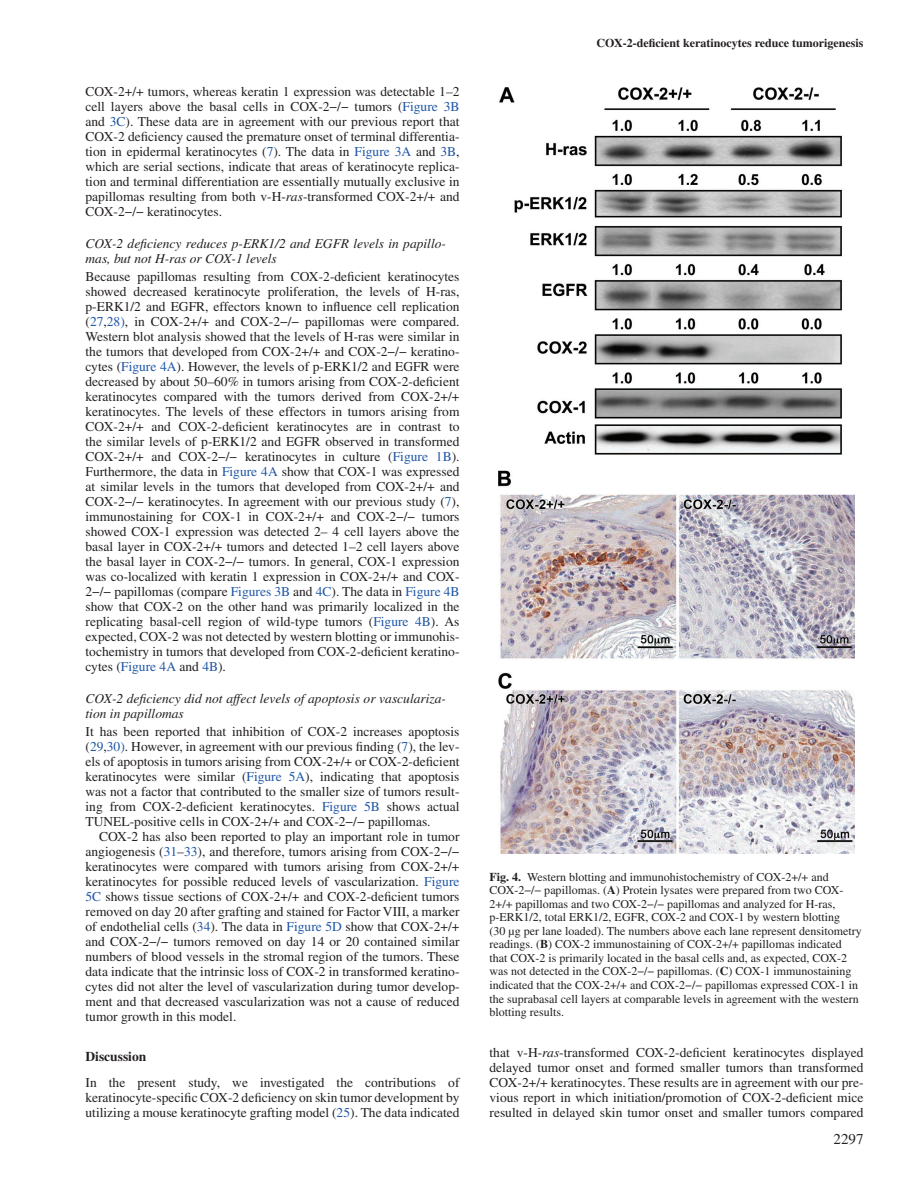
<style>
.page{position:relative;width:919px;height:1187px;background:#fff}
.page>*{position:absolute;margin:0;border:0;box-sizing:border-box;transform-origin:0 0}
.t1{font:15px "Times LT Std";color:#231f20}
.t2{font:13.5px/15px "Times LT Std";color:#231f20;text-align:justify}
.t3{font:italic 13.5px/15px "Times LT Std";color:#231f20}
.t4{font:12px/13.5px "Times LT Std";color:#231f20}
.t5{font:700 12px "Times LT Std";color:#231f20}
.s1{color:#1e56a6}
.s2{font-style:italic}
.s3{font-weight:700}
</style>
<div class="page">
<img style="left:498px;top:87px;width:356px;height:766px">
<p class="t2" style="left:85px;top:84px;width:375px">COX-2+/+ tumors, whereas keratin 1 expression was detectable 1–2 cell layers above the basal cells in COX-2−/− tumors (<span class="s1">Figure 3B </span>and <span class="s1">3C</span>). These data are in agreement with our previous report that COX-2 deficiency caused the premature onset of terminal differentia&shy;tion in epidermal keratinocytes (<span class="s1">7</span>). The data in <span class="s1">Figure 3A</span> and <span class="s1">3B</span>, which are serial sections, indicate that areas of keratinocyte replica&shy;tion and terminal differentiation are essentially mutually exclusive in papillomas resulting from both v-H-<span class="s2">ras</span>-transformed COX-2+/+ and COX-2−/− keratinocytes.</p>
<p class="t3" style="left:85px;top:236px;width:362px">COX-2 deficiency reduces p-ERK1/2 and EGFR levels in papillo&shy;mas, but not H-ras or COX-1 levels</p>
<p class="t2" style="left:85px;top:269px;width:375px">Because papillomas resulting from COX-2-deficient keratinocytes showed decreased keratinocyte proliferation, the levels of H-ras, p-ERK1/2 and EGFR, effectors known to influence cell replication (<span class="s1">27</span>,<span class="s1">28)</span>, in COX-2+/+ and COX-2−/− papillomas were compared.<br>Western blot analysis showed that the levels of H-ras were similar in the tumors that developed from COX-2+/+ and COX-2−/− keratino&shy;cytes (<span class="s1">Figure 4A</span>). However, the levels of p-ERK1/2 and EGFR were decreased by about 50–60% in tumors arising from COX-2-deficient keratinocytes compared with the tumors derived from COX-2+/+ keratinocytes. The levels of these effectors in tumors arising from COX-2+/+ and COX-2-deficient keratinocytes are in contrast to the similar levels of p-ERK1/2 and EGFR observed in transformed COX-2+/+ and COX-2−/− keratinocytes in culture (<span class="s1">Figure 1B</span>).<br>Furthermore, the data in <span class="s1">Figure 4A</span> show that COX-1 was expressed at similar levels in the tumors that developed from COX-2+/+ and COX-2−/− keratinocytes. In agreement with our previous study (<span class="s1">7</span>), immunostaining for COX-1 in COX-2+/+ and COX-2−/− tumors showed COX-1 expression was detected 2– 4 cell layers above the basal layer in COX-2+/+ tumors and detected 1–2 cell layers above the basal layer in COX-2−/− tumors. In general, COX-1 expression was co-localized with keratin 1 expression in COX-2+/+ and COX-2−/− papillomas (compare <span class="s1">Figures 3B</span> and <span class="s1">4C</span>). The data in <span class="s1">Figure 4B </span>show that COX-2 on the other hand was primarily localized in the replicating basal-cell region of wild-type tumors (<span class="s1">Figure 4B</span>). As expected, COX-2 was not detected by western blotting or immunohis&shy;tochemistry in tumors that developed from COX-2-deficient keratino&shy;cytes (<span class="s1">Figure 4A</span> and <span class="s1">4B</span>).</p>
<p class="t3" style="left:85px;top:690px;width:362px">COX-2 deficiency did not affect levels of apoptosis or vasculariza&shy;tion in papillomas</p>
<p class="t2" style="left:85px;top:723px;width:375px">It has been reported that inhibition of COX-2 increases apoptosis</p>
<p class="t2" style="left:85px;top:738px;width:375px">(<span class="s1">29</span>,<span class="s1">30)</span>. However, in agreement with our previous finding (<span class="s1">7</span>), the lev-</p>
<p class="t2" style="left:85px;top:753px;width:375px">els of apoptosis in tumors arising from COX-2+/+ or COX-2-deficient</p>
<p class="t2" style="left:85px;top:768px;width:375px">keratinocytes were similar (<span class="s1">Figure 5A</span>), indicating that apoptosis</p>
<p class="t2" style="left:85px;top:783px;width:375px">was not a factor that contributed to the smaller size of tumors result-</p>
<p class="t2" style="left:85px;top:798px;width:375px">ing from COX-2-deficient keratinocytes. <span class="s1">Figure 5B</span> shows actual</p>
<p class="t2" style="left:85px;top:813px;width:346px">TUNEL-positive cells in COX-2+/+ and COX-2−/− papillomas.</p>
<p class="t2" style="left:99px;top:828px;width:362px">COX-2 has also been reported to play an important role in tumor</p>
<p class="t2" style="left:85px;top:843px;width:375px">angiogenesis (<span class="s1">31</span>–<span class="s1">33</span>), and therefore, tumors arising from COX-2−/−</p>
<p class="t2" style="left:85px;top:858px;width:375px">keratinocytes were compared with tumors arising from COX-2+/+</p>
<p class="t2" style="left:85px;top:873px;width:375px">keratinocytes for possible reduced levels of vascularization. <span class="s1">Figure</span></p>
<p class="t2" style="left:85px;top:888px;width:375px"><span class="s1">5C</span> shows tissue sections of COX-2+/+ and COX-2-deficient tumors</p>
<p class="t2" style="left:85px;top:903px;width:375px">removed on day 20 after grafting and stained for Factor VIII, a marker</p>
<p class="t2" style="left:85px;top:918px;width:375px">of endothelial cells (<span class="s1">34</span>). The data in <span class="s1">Figure 5D</span> show that COX-2+/+</p>
<p class="t2" style="left:85px;top:933px;width:375px">and COX-2−/− tumors removed on day 14 or 20 contained similar</p>
<p class="t2" style="left:85px;top:948px;width:375px">numbers of blood vessels in the stromal region of the tumors. These</p>
<p class="t2" style="left:85px;top:963px;width:375px">data indicate that the intrinsic loss of COX-2 in transformed keratino-</p>
<p class="t2" style="left:85px;top:978px;width:375px">cytes did not alter the level of vascularization during tumor develop-</p>
<p class="t2" style="left:85px;top:993px;width:375px">ment and that decreased vascularization was not a cause of reduced</p>
<p class="t2" style="left:85px;top:1008px;width:152px">tumor growth in this model.</p>
<p class="t2" style="left:85px;top:1043px;width:375px;line-height:25.5px"><span class="s3">Discussion<br></span>In the present study, we investigated the contributions of</p>
<p class="t2" style="left:85px;top:1089px;width:375px">keratinocyte-specific COX-2 deficiency on skin tumor development by utilizing a mouse keratinocyte grafting model (<span class="s1">25</span>). The data indicated</p>
<p class="t5" style="left:596px;top:36px;width:268px">COX-2-deficient keratinocytes reduce tumorigenesis</p>
<p class="t4" style="left:489px;top:870px;width:374px"><span class="s3">Fig. 4.</span> Western blotting and immunohistochemistry of COX-2+/+ and COX-2−/− papillomas. (<span class="s3">A</span>) Protein lysates were prepared from two COX-2+/+ papillomas and two COX-2−/− papillomas and analyzed for H-ras, p-ERK1/2, total ERK1/2, EGFR, COX-2 and COX-1 by western blotting<br>(30 µg per lane loaded). The numbers above each lane represent densitometry readings. (<span class="s3">B</span>) COX-2 immunostaining of COX-2+/+ papillomas indicated that COX-2 is primarily located in the basal cells and, as expected, COX-2 was not detected in the COX-2−/− papillomas. (<span class="s3">C</span>) COX-1 immunostaining indicated that the COX-2+/+ and COX-2−/− papillomas expressed COX-1 in the suprabasal cell layers at comparable levels in agreement with the western blotting results.</p>
<p class="t2" style="left:489px;top:1044px;width:375px">that v-H-<span class="s2">ras</span>-transformed COX-2-deficient keratinocytes displayed delayed tumor onset and formed smaller tumors than transformed COX-2+/+ keratinocytes. These results are in agreement with our pre&shy;vious report in which initiation/promotion of COX-2-deficient mice resulted in delayed skin tumor onset and smaller tumors compared</p>
<p class="t1" style="left:833px;top:1130px;width:31px">2297</p>
</div>
